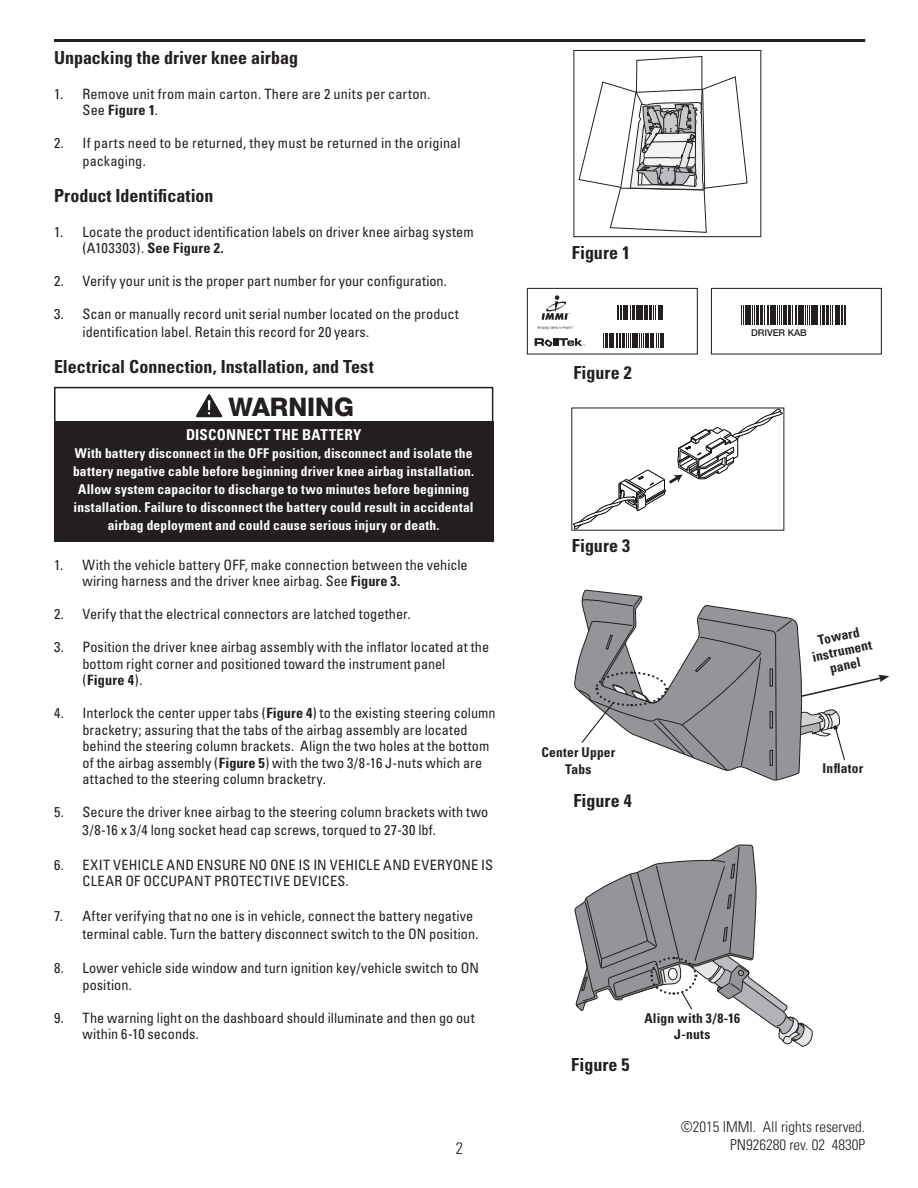
<style>
.page{position:relative;width:918px;height:1188px;background:#fff}
.page>*{position:absolute;margin:0;border:0;box-sizing:border-box;transform-origin:0 0}
.t1{font:800 25.5px "Helvetica Neue LT";color:#231f20}
.t2{font:700 condensed 18px "Univers";color:#231f20}
.t3{font:300 condensed 16.5px "Univers";color:#231f20}
.t4{font:300 condensed 15px/18px "Univers";color:#231f20;text-align:right}
.t5{font:700 condensed 15px "Univers";letter-spacing:.015em;color:#fff}
.t6{font:condensed 14.25px/16.5px "Univers";color:#231f20}
.t7{font:700 condensed 13.5px/18px "Univers";letter-spacing:.015em;color:#fff;text-align:center}
.t8{font:700 condensed 13.5px/16.5px "Univers";letter-spacing:.015em;color:#231f20;text-align:center}
.t9{font:500 9.3px "Helvetica Neue LT";color:#231f20}
.s1{font-weight:700}
</style>
<div class="page">
<div style="left:527px;top:288px;width:171px;height:67px;border:1px solid #231f20"></div>
<div style="left:711px;top:288px;width:171px;height:67px;border:1px solid #231f20"></div>
<svg style="left:617px;top:305px;width:46px;height:14px"></svg>
<svg style="left:741px;top:305px;width:105px;height:19px"></svg>
<hr style="left:54px;top:39px;width:811px;height:3px;background:#231f20">
<svg style="left:573px;top:410px;width:209px;height:119px"></svg>
<svg style="left:579px;top:56px;width:168px;height:177px"></svg>
<div style="left:573px;top:50px;width:188px;height:187px;border:1px solid #231f20"></div>
<div style="left:54px;top:387px;width:439px;height:39px;border:2px solid #231f20"></div>
<div style="left:54px;top:422px;width:439px;height:120px;background:#231f20"></div>
<svg style="left:196px;top:394px;width:27px;height:23px"></svg>
<svg style="left:574px;top:589px;width:315px;height:192px"></svg>
<svg style="left:603px;top:333px;width:61px;height:14px"></svg>
<svg style="left:574px;top:845px;width:239px;height:202px"></svg>
<svg style="left:538px;top:326px;width:35px;height:3px"></svg>
<svg style="left:542px;top:295px;width:28px;height:25px"></svg>
<svg style="left:535px;top:338px;width:50px;height:9px"></svg>
<p class="t2" style="left:54px;top:47px;width:246px">Unpacking the driver knee airbag</p>
<p class="t6" style="left:82px;top:85px;width:349px;text-indent:-28px">1. Remove unit from main carton. There are 2 units per carton.<br>See <span class="s1">Figure 1</span>.</p>
<p class="t6" style="left:82px;top:134px;width:380px;line-height:18px;text-indent:-28px">2. If parts need to be returned, they must be returned in the original packaging.</p>
<p class="t2" style="left:54px;top:185px;width:161px">Product Identification</p>
<p class="t6" style="left:82px;top:223px;width:393px;text-indent:-28px">1. Locate the product identification labels on driver knee airbag system (A103303). <span class="s1">See Figure 2.</span></p>
<p class="t6" style="left:54px;top:273px;width:395px">2. Verify your unit is the proper part number for your configuration.</p>
<p class="t6" style="left:82px;top:305px;width:378px;line-height:18px;text-indent:-28px">3. Scan or manually record unit serial number located on the product identification label. Retain this record for 20 years.</p>
<p class="t2" style="left:54px;top:356px;width:321px">Electrical Connection, Installation, and Test</p>
<h1 class="t1" style="left:228px;top:392px;width:127px">WARNING</h1>
<p class="t5" style="left:186px;top:426px;width:177px">DISCONNECT THE BATTERY</p>
<p class="t7" style="left:73px;top:445px;width:403px">With battery disconnect in the OFF position, disconnect and isolate the battery negative cable before beginning driver knee airbag installation.<br>Allow system capacitor to discharge to two minutes before beginning installation. Failure to disconnect the battery could result in accidental airbag deployment and could cause serious injury or death.</p>
<p class="t6" style="left:82px;top:556px;width:387px;text-indent:-28px">1. With the vehicle battery OFF, make connection between the vehicle wiring harness and the driver knee airbag. See <span class="s1">Figure 3.</span></p>
<p class="t6" style="left:54px;top:606px;width:358px">2. Verify that the electrical connectors are latched together.</p>
<p class="t6" style="left:82px;top:639px;width:408px;text-indent:-28px">3. Position the driver knee airbag assembly with the inflator located at the bottom right corner and positioned toward the instrument panel (<span class="s1">Figure 4</span>).</p>
<p class="t6" style="left:83px;top:705px;width:415px;text-indent:-29px">4. Interlock the center upper tabs (<span class="s1">Figure 4</span>) to the existing steering column bracketry; assuring that the tabs of the airbag assembly are located behind the steering column brackets. Align the two holes at the bottom of the airbag assembly (<span class="s1">Figure 5</span>) with the two 3/8-16 J-nuts which are attached to the steering column bracketry.</p>
<p class="t6" style="left:83px;top:803px;width:407px;line-height:18px;text-indent:-28px">5. Secure the driver knee airbag to the steering column brackets with two<br>3/8-16 x 3/4 long socket head cap screws, torqued to 27-30 lbf.</p>
<p class="t6" style="left:83px;top:856px;width:412px;text-indent:-28px">6. EXIT VEHICLE AND ENSURE NO ONE IS IN VEHICLE AND EVERYONE IS<br>CLEAR OF OCCUPANT PROTECTIVE DEVICES.</p>
<p class="t6" style="left:83px;top:907px;width:397px;line-height:18px;text-indent:-28px">7. After verifying that no one is in vehicle, connect the battery negative terminal cable. Turn the battery disconnect switch to the ON position.</p>
<p class="t6" style="left:83px;top:960px;width:398px;text-indent:-28px">8. Lower vehicle side window and turn ignition key/vehicle switch to ON position.</p>
<p class="t6" style="left:83px;top:1009px;width:394px;text-indent:-28px">9. The warning light on the dashboard should illuminate and then go out within 6-10 seconds.</p>
<p class="t3" style="left:456px;top:1139px;width:9px">2</p>
<p class="t2" style="left:572px;top:242px;width:60px">Figure 1</p>
<p class="t2" style="left:573px;top:362px;width:60px">Figure 2</p>
<p class="t2" style="left:572px;top:535px;width:60px">Figure 3</p>
<p class="t8" style="left:541px;top:744px;width:76px">Center Upper<br>Tabs</p>
<p class="t2" style="left:573px;top:790px;width:60px">Figure 4</p>
<p class="t9" style="left:751px;top:327px;width:57px">DRIVER KAB</p>
<p class="t8" style="left:807px;top:635px;width:62px;line-height:15px;rotate:-13deg">Toward instrument panel</p>
<p class="t8" style="left:823px;top:760px;width:42px">Inflator</p>
<p class="t2" style="left:571px;top:1053px;width:60px">Figure 5</p>
<p class="t8" style="left:644px;top:1010px;width:97px">Align with 3/8-16<br>J-nuts</p>
<p class="t4" style="left:681px;top:1118px;width:186px">©2015 IMMI. All rights reserved.<br>PN926280 rev. 02 4830P</p>
</div>
